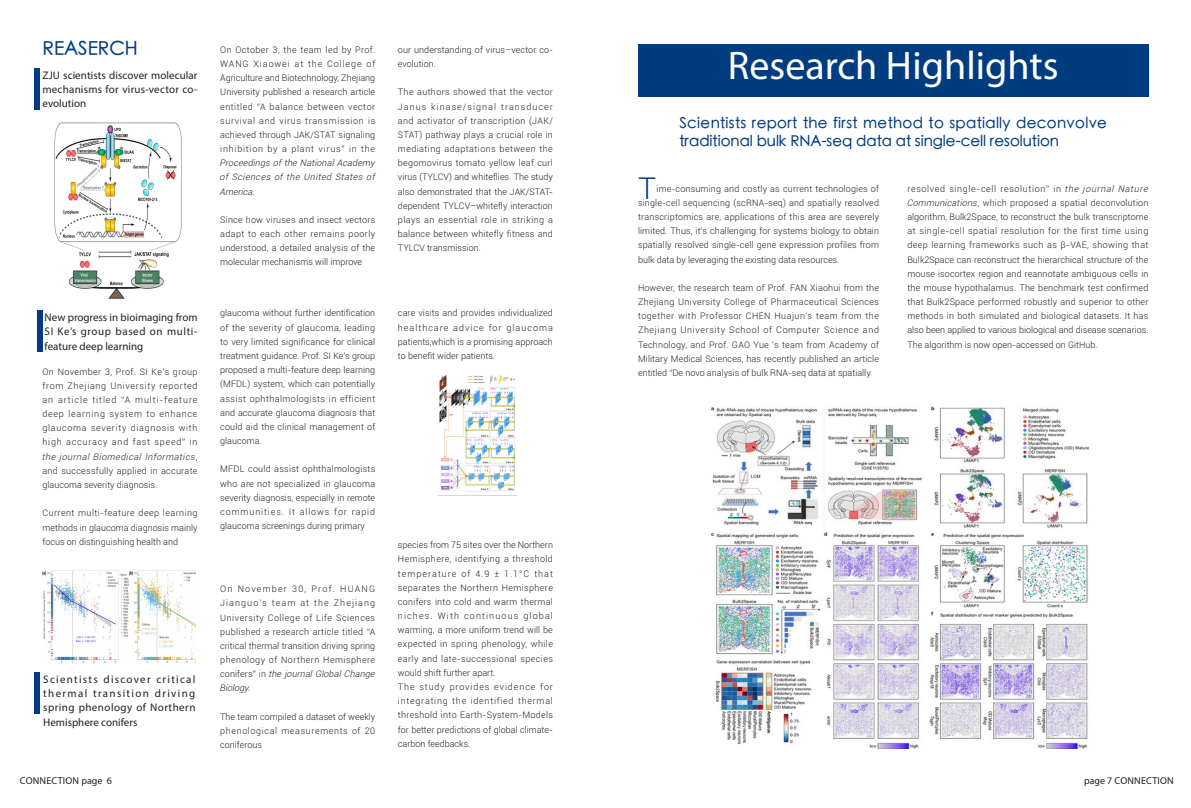
<style>
.page{position:relative;width:1191px;height:808px;background:#fff}
.page>*{position:absolute;margin:0;border:0;box-sizing:border-box;transform-origin:0 0}
.正文多分段内容{font:40px "Myriad Pro";color:#fff}
.正文多分段内容-2{font:300 30px "Roboto";color:#003d80}
.正文多分段内容-3{font:500 19px "ST Heiti TC";color:#003d80}
.t1{font:500 15px/18px "ST Heiti TC";letter-spacing:.02em;color:#003d80}
.正文多分段内容-4{font:11px/14.2px "Myriad Pro";letter-spacing:.005em;color:#231f20;text-align:justify}
.t2{font:10px "Myriad Pro";letter-spacing:.02em;color:#231f20}
.正文多分段内容-5{font:300 9px/14.2px "Roboto";letter-spacing:.01em;color:#231f20;text-align:justify}
.正文多分段内容-6{font:300 9px/14.2px "Roboto";letter-spacing:.04em;color:#231f20}
.正文多分段内容-7{font:300 9px/14.2px "Roboto";letter-spacing:.05em;color:#231f20}
.s1{font-style:italic}
</style>
<div class="page">
<img style="left:54px;top:122px;width:128px;height:177px">
<img style="left:439px;top:374px;width:77px;height:118px">
<div style="left:34px;top:68px;width:6px;height:41px;background:#003d80"></div>
<div style="left:37px;top:310px;width:6px;height:41px;background:#003d80"></div>
<img style="left:43px;top:570px;width:152px;height:93px">
<div style="left:34px;top:672px;width:6px;height:41px;background:#003d80"></div>
<img style="left:711px;top:407px;width:378px;height:341px">
<div style="left:638px;top:44px;width:510px;height:52px;background:#003d80"></div>
<p class="正文多分段内容-3" style="left:43px;top:39px;width:97px">REASERCH</p>
<p class="正文多分段内容-6" style="left:219px;top:42px;width:159px">On October 3, the team led by Prof.<br>WANG Xiaowei at the College of Agriculture and Biotechnology, Zhejiang University published a research article entitled “A balance between vector survival and virus transmission is achieved through JAK/STAT signaling inhibition by a plant virus” in the <span class="s1">Proceedings of the National Academy of Sciences of the United States of America</span>.</p>
<p class="正文多分段内容-5" style="left:220px;top:212px;width:156px">Since how viruses and insect vectors adapt to each other remains poorly understood, a detailed analysis of the molecular mechanisms will improve</p>
<p class="正文多分段内容-4" style="left:43px;top:68px;width:156px">ZJU scientists discover molecular mechanisms for virus-vector co&shy;evolution</p>
<p class="正文多分段内容-4" style="left:45px;top:310px;width:154px">New progress in bioimaging from SI Ke’s group based on multi&shy;feature deep learning</p>
<p class="正文多分段内容-5" style="left:42px;top:364px;width:157px">On November 3, Prof. SI Ke’s group from Zhejiang University reported an article titled “A multi-feature deep learning system to enhance glaucoma severity diagnosis with high accuracy and fast speed” in <span class="s1">the journal Biomedical Informatics</span>, and successfully applied in accurate glaucoma severity diagnosis.</p>
<p class="正文多分段内容-5" style="left:43px;top:506px;width:157px">Current multi-feature deep learning methods in glaucoma diagnosis mainly focus on distinguishing health and</p>
<p class="正文多分段内容-4" style="left:43px;top:672px;width:154px">Scientists discover critical thermal transition driving spring phenology of Northern Hemisphere conifers</p>
<p class="正文多分段内容-5" style="left:220px;top:306px;width:156px">glaucoma without further identification of the severity of glaucoma, leading to very limited significance for clinical treatment guidance. Prof. SI Ke’s group proposed a multi-feature deep learning (MFDL) system, which can potentially assist ophthalmologists in efficient and accurate glaucoma diagnosis that could aid the clinical management of glaucoma.</p>
<p class="正文多分段内容-5" style="left:220px;top:462px;width:156px">MFDL could assist ophthalmologists who are not specialized in glaucoma severity diagnosis, especially in remote communities. It allows for rapid glaucoma screenings during primary</p>
<p class="正文多分段内容-7" style="left:219px;top:582px;width:159px">On November 30, Prof. HUANG<br>Jianguo’s team at the Zhejiang<br>University College of Life Sciences published a research article titled “A critical thermal transition driving spring phenology of Northern Hemisphere c o n i fe r s ” i n <span class="s1">the journal Global Change<br>Biology.</span></p>
<p class="正文多分段内容-5" style="left:220px;top:709px;width:156px">The team compiled a dataset of weekly phenological measurements of 20 coniferous</p>
<p class="正文多分段内容-5" style="left:398px;top:42px;width:156px">our understanding of virus–vector co&shy;evolution.</p>
<p class="正文多分段内容-5" style="left:398px;top:85px;width:156px">The authors showed that the vector Janus kinase/signal transducer and activator of transcription (JAK/ STAT) pathway plays a crucial role in mediating adaptations between the begomovirus tomato yellow leaf curl virus (TYLCV) and whiteflies. The study also demonstrated that the JAK/STAT&shy;dependent TYLCV–whitefly interaction plays an essential role in striking a balance between whitefly fitness and TYLCV transmission.</p>
<p class="正文多分段内容-5" style="left:398px;top:306px;width:156px">care visits and provides individualized healthcare advice for glaucoma patients,which is a promising approach to benefit wider patients.</p>
<p class="正文多分段内容-5" style="left:398px;top:538px;width:157px">species from 75 sites over the Northern Hemisphere, identifying a threshold temperature of 4.9 ± 1.1°C that separates the Northern Hemisphere conifers into cold and warm thermal niches. With continuous global warming, a more uniform trend will be expected in spring phenology, while early and late-successional species would shift further apart.</p>
<p class="正文多分段内容-5" style="left:398px;top:679px;width:156px">The study provides evidence for integrating the identified thermal threshold into Earth-System-Models for better predictions of global climate&shy;carbon feedbacks.</p>
<p class="正文多分段内容" style="left:727px;top:41px;width:332px">Research Highlights</p>
<p class="t1" style="left:679px;top:114px;width:429px">Scientists report the first method to spatially deconvolve traditional bulk RNA-seq data at single-cell resolution</p>
<p class="正文多分段内容-5" style="left:906px;top:181px;width:245px;text-align:left">resolved single-cell resolution” in <span class="s1">the journal Nature Communications</span>, which proposed a spatial deconvolution algorithm, Bulk2Space, to reconstruct the bulk transcriptome at single-cell spatial resolution for the first time using deep learning frameworks such as β-VAE, showing that Bulk2Space can reconstruct the hierarchical structure of the mouse isocortex region and reannotate ambiguous cells in the mouse hypothalamus. The benchmark test confirmed that Bulk2Space performed robustly and superior to other methods in both simulated and biological datasets. It has also been applied to various biological and disease scenarios.<br>The algorithm is now open-accessed on GitHub.</p>
<p class="正文多分段内容-2" style="left:638px;top:168px;width:19px">T</p>
<p class="正文多分段内容-5" style="left:638px;top:181px;width:242px;text-indent:18px">ime-consuming and costly as current technologies of single-cell sequencing (scRNA-seq) and spatially resolved transcriptomics are, applications of this area are severely limited. Thus, it’s challenging for systems biology to obtain spatially resolved single-cell gene expression profiles from bulk data by leveraging the existing data resources.</p>
<p class="正文多分段内容-5" style="left:638px;top:280px;width:242px">However, the research team of Prof. FAN Xiaohui from the Zhejiang University College of Pharmaceutical Sciences together with Professor CHEN Huajun's team from the Zhejiang University School of Computer Science and Technology, and Prof. GAO Yue 's team from Academy of Military Medical Sciences, has recently published an article entitled “De novo analysis of bulk RNA-seq data at spatially</p>
<p class="t2" style="left:20px;top:774px;width:93px">CONNECTION page 6</p>
<p class="t2" style="left:1084px;top:774px;width:91px">page 7 CONNECTION</p>
</div>
